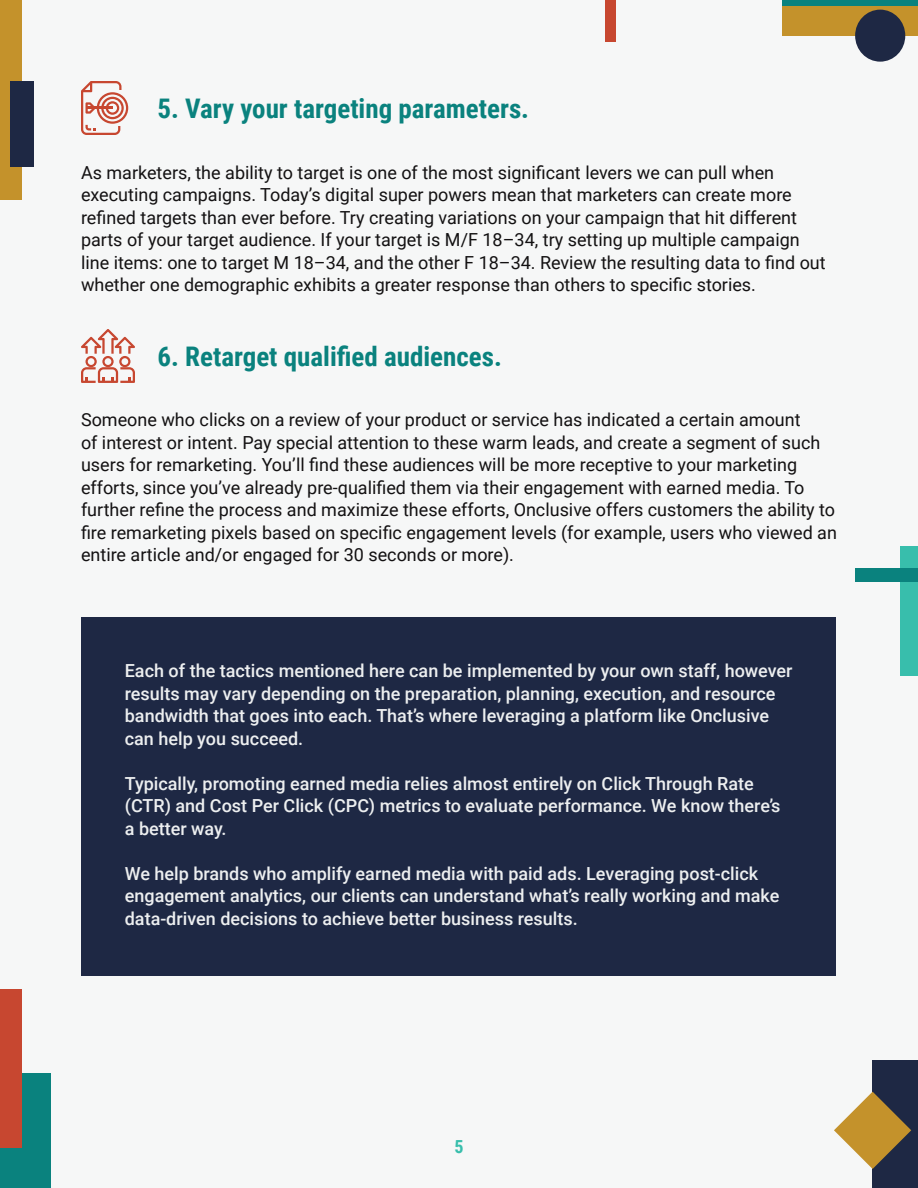
<style>
.page{position:relative;width:918px;height:1188px;background:#f6f7f7}
.page>*{position:absolute;margin:0;border:0;box-sizing:border-box;transform-origin:0 0}
.t1{font:700 27px "Roboto Condensed";color:#0a827e}
.Body_Regular{font:18px/22.5px "Roboto";color:#131112}
.Body_Regular-2{font:500 18px/22.5px "Roboto";color:#edeff0}
.t2{font:700 18px "Roboto Condensed";color:#38beac}
</style>
<div class="page">
<div style="left:0;top:0;width:22px;height:199px;background:#c4922b"></div>
<div style="left:10px;top:81px;width:23px;height:85px;background:#1e2844"></div>
<div style="left:873px;top:1061px;width:45px;height:127px;background:#1e2844"></div>
<div style="left:901px;top:547px;width:17px;height:129px;background:#38beac"></div>
<div style="left:782px;top:0;width:136px;height:6px;background:#0a827e"></div>
<div style="left:782px;top:6px;width:136px;height:30px;background:#c4922b"></div>
<div style="left:0;top:1074px;width:50px;height:114px;background:#0a827e"></div>
<div style="left:0;top:989px;width:22px;height:159px;background:#c74730"></div>
<div style="left:605px;top:0;width:11px;height:41px;background:#c74730"></div>
<div style="left:855px;top:10px;width:50px;height:52px;background:#1e2844;border-radius:50%"></div>
<svg style="left:834px;top:1092px;width:77px;height:77px"></svg>
<div style="left:855px;top:568px;width:63px;height:14px;background:#0a827e"></div>
<div style="left:82px;top:617px;width:754px;height:359px;background:#1e2844"></div>
<svg style="left:81px;top:81px;width:47px;height:54px"></svg>
<svg style="left:81px;top:329px;width:54px;height:54px"></svg>
<hr style="left:0;top:0;width:1px;height:1188px;background:#edeff0">
<h2 class="t1" style="left:158px;top:90px;width:373px">5. Vary your targeting parameters.</h2>
<p class="Body_Regular" style="left:81px;top:160px;width:746px">As marketers, the ability to target is one of the most significant levers we can pull when executing campaigns. Today’s digital super powers mean that marketers can create more refined targets than ever before. Try creating variations on your campaign that hit different parts of your target audience. If your target is M/F 18–34, try setting up multiple campaign line items: one to target M 18–34, and the other F 18–34. Review the resulting data to find out whether one demographic exhibits a greater response than others to specific stories.</p>
<h2 class="t1" style="left:158px;top:338px;width:346px">6. Retarget qualified audiences.</h2>
<p class="Body_Regular" style="left:81px;top:408px;width:721px">Someone who clicks on a review of your product or service has indicated a certain amount</p>
<p class="Body_Regular" style="left:81px;top:431px;width:741px">of interest or intent. Pay special attention to these warm leads, and create a segment of such</p>
<p class="Body_Regular" style="left:81px;top:453px;width:718px">users for remarketing. You’ll find these audiences will be more receptive to your marketing</p>
<p class="Body_Regular" style="left:81px;top:476px;width:725px">efforts, since you’ve already pre-qualified them via their engagement with earned media. To</p>
<p class="Body_Regular" style="left:81px;top:498px;width:756px">further refine the process and maximize these efforts, Onclusive offers customers the ability to</p>
<p class="Body_Regular" style="left:81px;top:521px;width:758px">fire remarketing pixels based on specific engagement levels (for example, users who viewed an</p>
<p class="Body_Regular" style="left:81px;top:543px;width:435px">entire article and/or engaged for 30 seconds or more).</p>
<p class="Body_Regular-2" style="left:125px;top:659px;width:669px">Each of the tactics mentioned here can be implemented by your own staff, however results may vary depending on the preparation, planning, execution, and resource bandwidth that goes into each. That’s where leveraging a platform like Onclusive can help you succeed.</p>
<p class="Body_Regular-2" style="left:125px;top:771px;width:657px">Typically, promoting earned media relies almost entirely on Click Through Rate (CTR) and Cost Per Click (CPC) metrics to evaluate performance. We know there’s a better way.</p>
<p class="Body_Regular-2" style="left:125px;top:861px;width:656px">We help brands who amplify earned media with paid ads. Leveraging post-click engagement analytics, our clients can understand what’s really working and make data-driven decisions to achieve better business results.</p>
<p class="t2" style="left:454px;top:1134px;width:11px">5</p>
</div>
